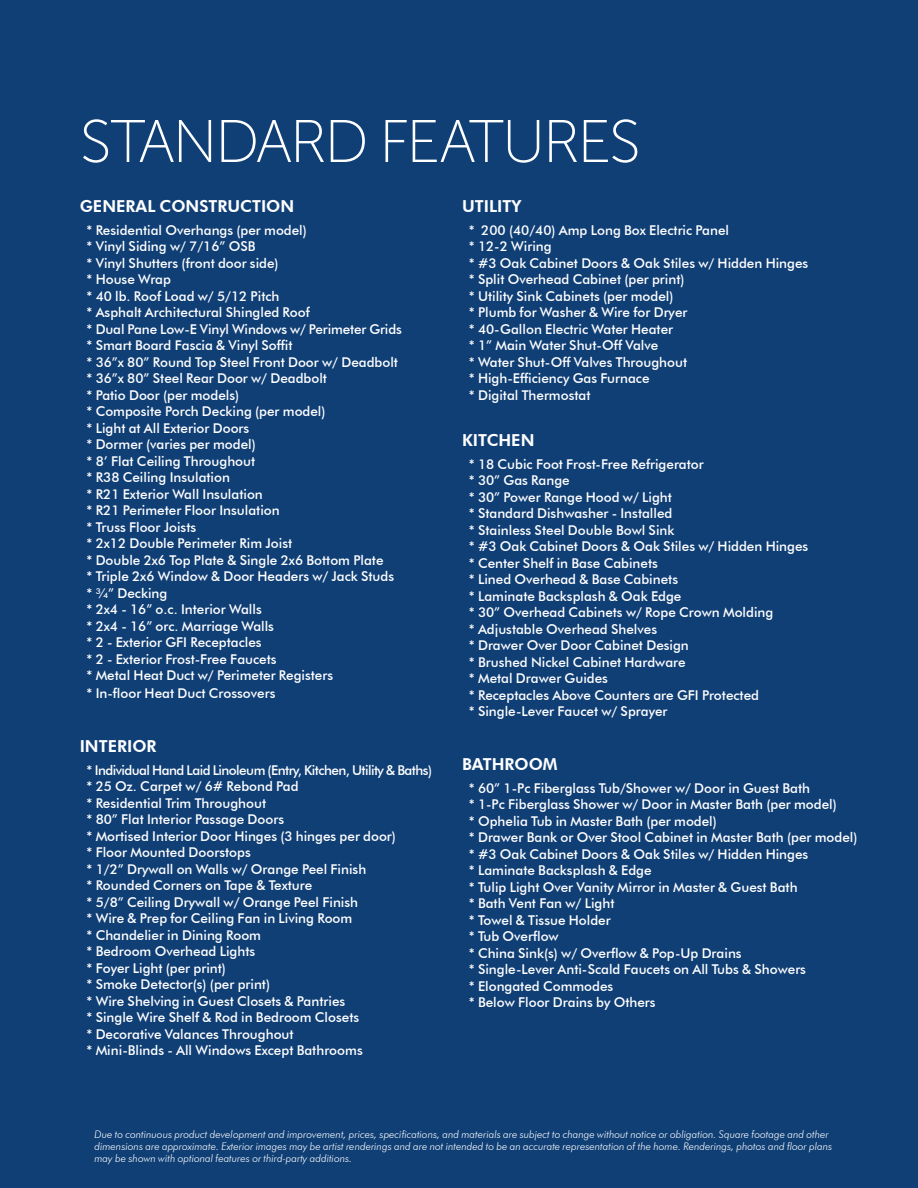
<style>
.page{position:relative;width:918px;height:1188px;background:#103f76}
.page>*{position:absolute;margin:0;border:0;box-sizing:border-box;transform-origin:0 0}
.t1{font:60px "Museo Sans 100";letter-spacing:-.045em;color:#fff}
.t2{font:800 16.5px "Futura BT";color:#fff}
.t3{font:500 13.5px/16.5px "Futura BT";color:#fff}
.t4{font:italic 300 10.5px/12px "Futura BT";color:#fff}
</style>
<div class="page">
<h1 class="t1" style="left:80px;top:110px;width:563px">STANDARD FEATURES</h1>
<p class="t2" style="left:80px;top:196px;width:216px">GENERAL CONSTRUCTION</p>
<p class="t3" style="left:86px;top:222px;width:317px">* Residential Overhangs (per model)<br>* Vinyl Siding w/ 7/16” OSB<br>* Vinyl Shutters (front door side)<br>* House Wrap<br>* 40 lb. Roof Load w/ 5/12 Pitch<br>* Asphalt Architectural Shingled Roof<br>* Dual Pane Low-E Vinyl Windows w/ Perimeter Grids * Smart Board Fascia &amp; Vinyl Soffit<br>* 36”x 80” Round Top Steel Front Door w/ Deadbolt * 36”x 80” Steel Rear Door w/ Deadbolt<br>* Patio Door (per models)<br>* Composite Porch Decking (per model)<br>* Light at All Exterior Doors<br>* Dormer (varies per model)<br>* 8’ Flat Ceiling Throughout<br>* R38 Ceiling Insulation<br>* R21 Exterior Wall Insulation<br>* R21 Perimeter Floor Insulation<br>* Truss Floor Joists<br>* 2x12 Double Perimeter Rim Joist<br>* Double 2x6 Top Plate &amp; Single 2x6 Bottom Plate<br>* Triple 2x6 Window &amp; Door Headers w/ Jack Studs * ¾” Decking<br>* 2x4 - 16” o.c. Interior Walls<br>* 2x4 - 16” orc. Marriage Walls<br>* 2 - Exterior GFI Receptacles<br>* 2 - Exterior Frost-Free Faucets<br>* Metal Heat Duct w/ Perimeter Registers</p>
<p class="t3" style="left:86px;top:685px;width:191px">* In-floor Heat Duct Crossovers</p>
<p class="t2" style="left:462px;top:196px;width:61px">UTILITY</p>
<p class="t3" style="left:469px;top:222px;width:341px">* 200 (40/40) Amp Long Box Electric Panel<br>* 12-2 Wiring<br>* #3 Oak Cabinet Doors &amp; Oak Stiles w/ Hidden Hinges * Split Overhead Cabinet (per print)<br>* Utility Sink Cabinets (per model)<br>* Plumb for Washer &amp; Wire for Dryer<br>* 40-Gallon Electric Water Heater<br>* 1” Main Water Shut-Off Valve<br>* Water Shut-Off Valves Throughout<br>* High-Efficiency Gas Furnace<br>* Digital Thermostat</p>
<p class="t2" style="left:462px;top:430px;width:74px">KITCHEN</p>
<p class="t3" style="left:469px;top:456px;width:341px">* 18 Cubic Foot Frost-Free Refrigerator<br>* 30” Gas Range<br>* 30” Power Range Hood w/ Light<br>* Standard Dishwasher - Installed<br>* Stainless Steel Double Bowl Sink<br>* #3 Oak Cabinet Doors &amp; Oak Stiles w/ Hidden Hinges * Center Shelf in Base Cabinets<br>* Lined Overhead &amp; Base Cabinets<br>* Laminate Backsplash &amp; Oak Edge<br>* 30” Overhead Cabinets w/ Rope Crown Molding<br>* Adjustable Overhead Shelves<br>* Drawer Over Door Cabinet Design<br>* Brushed Nickel Cabinet Hardware<br>* Metal Drawer Guides<br>* Receptacles Above Counters are GFI Protected<br>* Single-Lever Faucet w/ Sprayer</p>
<p class="t2" style="left:462px;top:754px;width:97px">BATHROOM</p>
<p class="t3" style="left:469px;top:780px;width:390px">* 60” 1-Pc Fiberglass Tub/Shower w/ Door in Guest Bath<br>* 1-Pc Fiberglass Shower w/ Door in Master Bath (per model)<br>* Ophelia Tub in Master Bath (per model)<br>* Drawer Bank or Over Stool Cabinet in Master Bath (per model) * #3 Oak Cabinet Doors &amp; Oak Stiles w/ Hidden Hinges<br>* Laminate Backsplash &amp; Edge<br>* Tulip Light Over Vanity Mirror in Master &amp; Guest Bath<br>* Bath Vent Fan w/ Light<br>* Towel &amp; Tissue Holder<br>* Tub Overflow<br>* China Sink(s) w/ Overflow &amp; Pop-Up Drains<br>* Single-Lever Anti-Scald Faucets on All Tubs &amp; Showers<br>* Elongated Commodes<br>* Below Floor Drains by Others</p>
<p class="t2" style="left:80px;top:736px;width:78px">INTERIOR</p>
<p class="t3" style="left:86px;top:762px;width:347px">* Individual Hand Laid Linoleum (Entry, Kitchen, Utility &amp; Baths) * 25 Oz. Carpet w/ 6# Rebond Pad<br>* Residential Trim Throughout<br>* 80” Flat Interior Passage Doors<br>* Mortised Interior Door Hinges (3 hinges per door)<br>* Floor Mounted Doorstops<br>* 1/2” Drywall on Walls w/ Orange Peel Finish<br>* Rounded Corners on Tape &amp; Texture<br>* 5/8” Ceiling Drywall w/ Orange Peel Finish<br>* Wire &amp; Prep for Ceiling Fan in Living Room<br>* Chandelier in Dining Room<br>* Bedroom Overhead Lights<br>* Foyer Light (per print)<br>* Smoke Detector(s) (per print)<br>* Wire Shelving in Guest Closets &amp; Pantries<br>* Single Wire Shelf &amp; Rod in Bedroom Closets<br>* Decorative Valances Throughout<br>* Mini-Blinds - All Windows Except Bathrooms</p>
<p class="t4" style="left:94px;top:1128px;width:739px">Due to continuous product development and improvement, prices, specifications, and materials are subject to change without notice or obligation. Square footage and other dimensions are approximate. Exterior images may be artist renderings and are not intended to be an accurate representation of the home. Renderings, photos and floor plans may be shown with optional features or third-party additions.</p>
</div>
